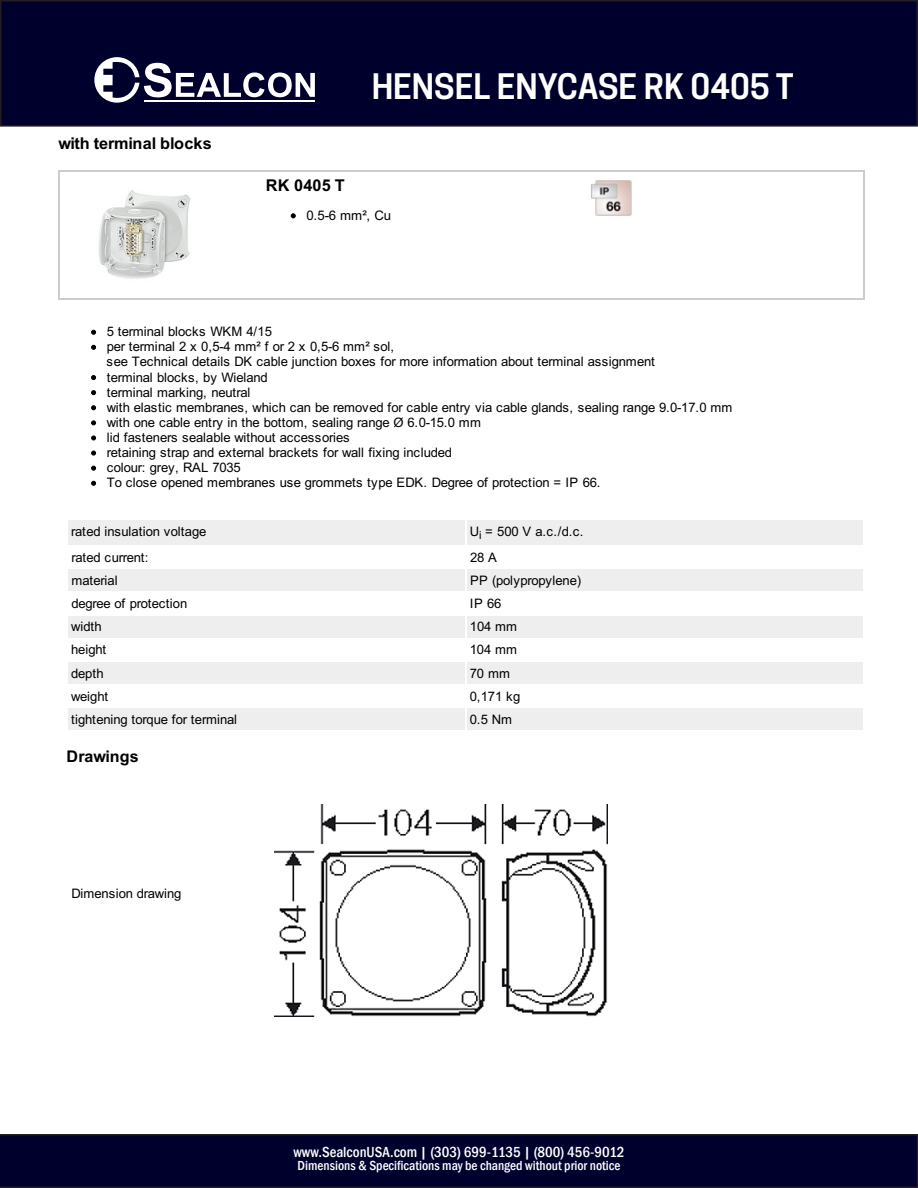
<style>
.page{position:relative;width:918px;height:1188px;background:#fff}
.page>*{position:absolute;margin:0;border:0;box-sizing:border-box;transform-origin:0 0}
.t1{font:italic 600 33px "Cooper Hewitt";color:#fff}
.t2{font:700 16.2px "Arial";letter-spacing:-.015em;color:#000}
.t3{font:700 16.2px "Arial";letter-spacing:.005em;color:#000}
.t4{font:700 16.05px "Arial";letter-spacing:.005em;color:#000}
.t5{font:500 condensed 15px "Franklin Gothic";color:#fff}
.t6{font:500 condensed 13.5px "Franklin Gothic";color:#fff}
.t7{font:13.2px "Arial";color:#000}
.t8{font:13.05px/15.1px "Arial";letter-spacing:-.02em;color:#000}
.s1{color:#00002c}
</style>
<div class="page">
<div style="left:68px;top:521px;width:397px;height:24px;background:#eee"></div>
<div style="left:467px;top:521px;width:396px;height:24px;background:#eee"></div>
<div style="left:68px;top:570px;width:397px;height:21px;background:#eee"></div>
<div style="left:467px;top:570px;width:396px;height:21px;background:#eee"></div>
<div style="left:68px;top:616px;width:397px;height:21px;background:#eee"></div>
<div style="left:467px;top:616px;width:396px;height:21px;background:#eee"></div>
<div style="left:68px;top:662px;width:397px;height:22px;background:#eee"></div>
<div style="left:467px;top:662px;width:396px;height:22px;background:#eee"></div>
<div style="left:68px;top:709px;width:397px;height:21px;background:#eee"></div>
<div style="left:467px;top:709px;width:396px;height:21px;background:#eee"></div>
<svg style="left:91px;top:330px;width:5px;height:5px"></svg>
<svg style="left:91px;top:345px;width:5px;height:5px"></svg>
<svg style="left:91px;top:375px;width:5px;height:5px"></svg>
<svg style="left:91px;top:390px;width:5px;height:5px"></svg>
<svg style="left:91px;top:405px;width:5px;height:5px"></svg>
<svg style="left:91px;top:420px;width:5px;height:5px"></svg>
<svg style="left:91px;top:435px;width:5px;height:5px"></svg>
<svg style="left:91px;top:451px;width:5px;height:5px"></svg>
<svg style="left:91px;top:466px;width:5px;height:5px"></svg>
<svg style="left:91px;top:481px;width:5px;height:5px"></svg>
<img style="left:275px;top:804px;width:332px;height:213px">
<hr style="left:58px;top:170px;width:807px;height:1px;background:#ccc">
<hr style="left:58px;top:298px;width:807px;height:1px;background:#ccc">
<hr style="left:58px;top:170px;width:1px;height:129px;background:#ccc">
<hr style="left:864px;top:170px;width:1px;height:129px;background:#ccc">
<img style="left:98px;top:190px;width:93px;height:89px">
<svg style="left:291px;top:213px;width:5px;height:5px"></svg>
<img style="left:591px;top:180px;width:41px;height:36px">
<svg style="left:0;top:1134px;width:918px;height:54px;background:#01012b"></svg>
<div style="left:1px;top:1px;width:916px;height:125px;background:#00002c"></div>
<div style="left:0;top:0;width:918px;height:127px;border:2px solid #231f20"></div>
<svg style="left:94px;top:57px;width:221px;height:46px"></svg>
<p class="t2" style="left:58px;top:137px;width:155px">with terminal blocks</p>
<p class="t1" style="left:372px;top:67px;width:424px">HENSEL ENYCASE RK 0405 T</p>
<p class="t3" style="left:266px;top:180px;width:81px">RK 0405 T</p>
<p class="t7" style="left:306px;top:210px;width:86px">0.5-6 mm², Cu</p>
<p class="t8" style="left:107px;top:325px;width:627px">5 terminal blocks WKM 4/15<br>per terminal 2 x 0,5-4 mm² f or 2 x 0,5-6 mm² sol,<br>see Technical details DK cable junction boxes for more information about terminal assignment<br>terminal blocks, by Wieland<br>terminal marking, neutral<br>with elastic membranes, which can be removed for cable entry via cable glands, sealing range 9.0-17.0 mm with one cable entry in the bottom, sealing range Ø 6.0-15.0 mm<br>lid fasteners sealable without accessories<br>retaining strap and external brackets for wall fixing included<br>colour: grey, RAL 7035<br>To close opened membranes use grommets type EDK. Degree of protection = IP 66.</p>
<p class="t8" style="left:71px;top:525px;width:137px">rated insulation voltage</p>
<p class="t8" style="left:470px;top:525px;width:115px">U<sub>i</sub> = 500 V a.c./d.c.</p>
<p class="t8" style="left:71px;top:551px;width:79px">rated current:</p>
<p class="t8" style="left:470px;top:551px;width:28px">28 A</p>
<p class="t8" style="left:71px;top:574px;width:48px">material</p>
<p class="t8" style="left:470px;top:574px;width:113px">PP (polypropylene)</p>
<p class="t8" style="left:71px;top:597px;width:117px">degree of protection</p>
<p class="t8" style="left:470px;top:597px;width:33px">IP 66</p>
<p class="t8" style="left:71px;top:620px;width:32px">width</p>
<p class="t8" style="left:470px;top:620px;width:49px">104 mm</p>
<p class="t8" style="left:71px;top:643px;width:36px">height</p>
<p class="t8" style="left:470px;top:643px;width:49px">104 mm</p>
<p class="t8" style="left:71px;top:667px;width:34px">depth</p>
<p class="t8" style="left:470px;top:667px;width:42px">70 mm</p>
<p class="t8" style="left:71px;top:690px;width:38px">weight</p>
<p class="t8" style="left:470px;top:690px;width:52px">0,171 kg</p>
<p class="t8" style="left:71px;top:713px;width:167px">tightening torque for terminal</p>
<p class="t8" style="left:470px;top:713px;width:44px">0.5 Nm</p>
<p class="t4" style="left:66px;top:750px;width:74px">Drawings</p>
<p class="t8" style="left:71px;top:887px;width:111px">Dimension drawing</p>
<p class="t5" style="left:294px;top:1142px;width:333px">www.SealconUSA.com | <span class="s1">(303) 699-1135</span> | (800) 456-9012</p>
<p class="t6" style="left:298px;top:1157px;width:324px">Dimensions &amp; Specifications may be changed without prior notice</p>
</div>
